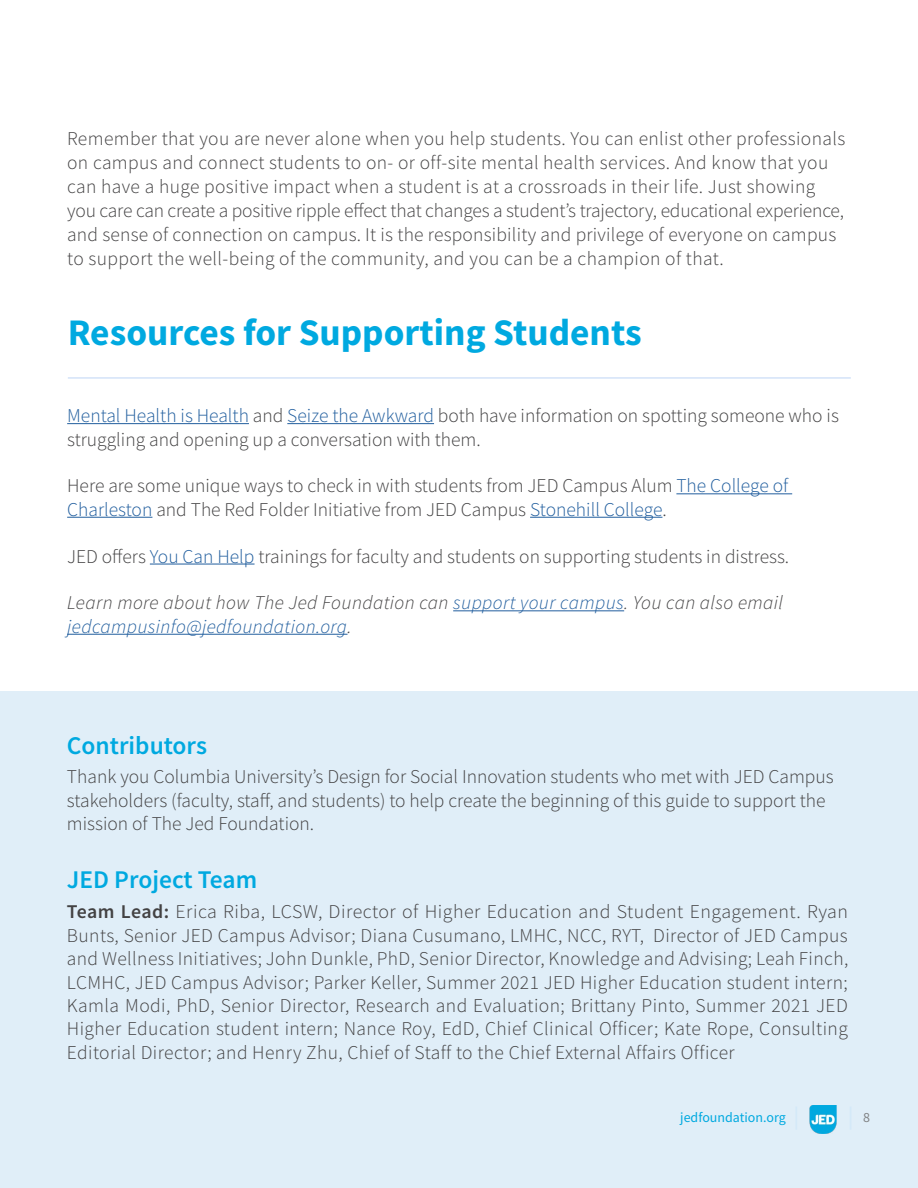
<style>
.page{position:relative;width:918px;height:1188px;background:#fff}
.page>*{position:absolute;margin:0;border:0;box-sizing:border-box;transform-origin:0 0}
.t1{font:700 37.5px "Source Sans Pro";color:#00a9e0}
.t2{font:600 25.5px "Source Sans Pro";color:#00a9e0}
.t3{font:300 19.5px/23.4px "Source Sans Pro";color:#434243}
.t4{font:300 19.5px/24px "Source Sans Pro";letter-spacing:.02em;color:#434243}
.t5{font:italic 300 19.5px/23.4px "Source Sans Pro";letter-spacing:.02em;color:#434243}
.t6{font:13.95px "Source Sans Pro";color:#00a9e0}
.t7{font:13.95px "Source Sans Pro";color:#818385}
.s1{color:#215e9e}
.s2{font-weight:600}
</style>
<div class="page">
<div style="left:0;top:691px;width:918px;height:497px;background:#e0eef8"></div>
<hr style="left:68px;top:377px;width:783px;height:2px;background:#1b6add">
<hr style="left:67px;top:423px;width:182px;height:1px;background:#215e9e">
<hr style="left:287px;top:423px;width:147px;height:1px;background:#215e9e">
<hr style="left:676px;top:493px;width:116px;height:1px;background:#215e9e">
<hr style="left:67px;top:517px;width:85px;height:1px;background:#215e9e">
<hr style="left:530px;top:517px;width:132px;height:1px;background:#215e9e">
<hr style="left:150px;top:564px;width:105px;height:1px;background:#215e9e">
<hr style="left:453px;top:610px;width:171px;height:1px;background:#215e9e">
<hr style="left:67px;top:634px;width:281px;height:1px;background:#215e9e">
<hr style="left:795px;top:1107px;width:2px;height:23px;background:#d4e9f8">
<svg style="left:850px;top:1107px;width:1px;height:22px"></svg>
<img style="left:809px;top:1105px;width:28px;height:29px">
<p class="t4" style="left:67px;top:126px;width:780px">Remember that you are never alone when you help students. You can enlist other professionals on campus and connect students to on- or off-site mental health services. And know that you can have a huge positive impact when a student is at a crossroads in their life. Just showing you care can create a positive ripple effect that changes a student’s trajectory, educational experience, and sense of connection on campus. It is the responsibility and privilege of everyone on campus to support the well-being of the community, and you can be a champion of that.</p>
<h1 class="t1" style="left:68px;top:307px;width:575px">Resources for Supporting Students</h1>
<p class="t3" style="left:67px;top:404px;width:773px"><span class="s1">Mental Health is Health</span> and <span class="s1">Seize the Awkward</span> both have information on spotting someone who is struggling and opening up a conversation with them.</p>
<p class="t3" style="left:67px;top:474px;width:723px">Here are some unique ways to check in with students from JED Campus Alum <span class="s1">The College of<br>Charleston</span> and The Red Folder Initiative from JED Campus <span class="s1">Stonehill College</span>.</p>
<p class="t3" style="left:67px;top:544px;width:724px">JED offers <span class="s1">You Can Help</span> trainings for faculty and students on supporting students in distress.</p>
<p class="t5" style="left:67px;top:591px;width:717px">Learn more about how The Jed Foundation can <span class="s1">support your campus</span>. You can also email <span class="s1">jedcampusinfo@jedfoundation.org</span>.</p>
<h2 class="t2" style="left:67px;top:729px;width:142px">Contributors</h2>
<p class="t3" style="left:67px;top:765px;width:768px">Thank you Columbia University’s Design for Social Innovation students who met with JED Campus stakeholders (faculty, staff, and students) to help create the beginning of this guide to support the mission of The Jed Foundation.</p>
<h2 class="t2" style="left:67px;top:862px;width:192px">JED Project Team</h2>
<p class="t3" style="left:67px;top:900px;width:783px;text-align:justify"><span class="s2">Team Lead:</span> Erica Riba, LCSW, Director of Higher Education and Student Engagement. Ryan Bunts, Senior JED Campus Advisor; Diana Cusumano, LMHC, NCC, RYT, Director of JED Campus and Wellness Initiatives; John Dunkle, PhD, Senior Director, Knowledge and Advising; Leah Finch, LCMHC, JED Campus Advisor; Parker Keller, Summer 2021 JED Higher Education student intern; Kamla Modi, PhD, Senior Director, Research and Evaluation; Brittany Pinto, Summer 2021 JED Higher Education student intern; Nance Roy, EdD, Chief Clinical Officer; Kate Rope, Consulting Editorial Director; and Henry Zhu, Chief of Staff to the Chief External Affairs Officer</p>
<p class="t6" style="left:680px;top:1109px;width:107px">jedfoundation.org</p>
<p class="t7" style="left:863px;top:1109px;width:8px">8</p>
</div>
